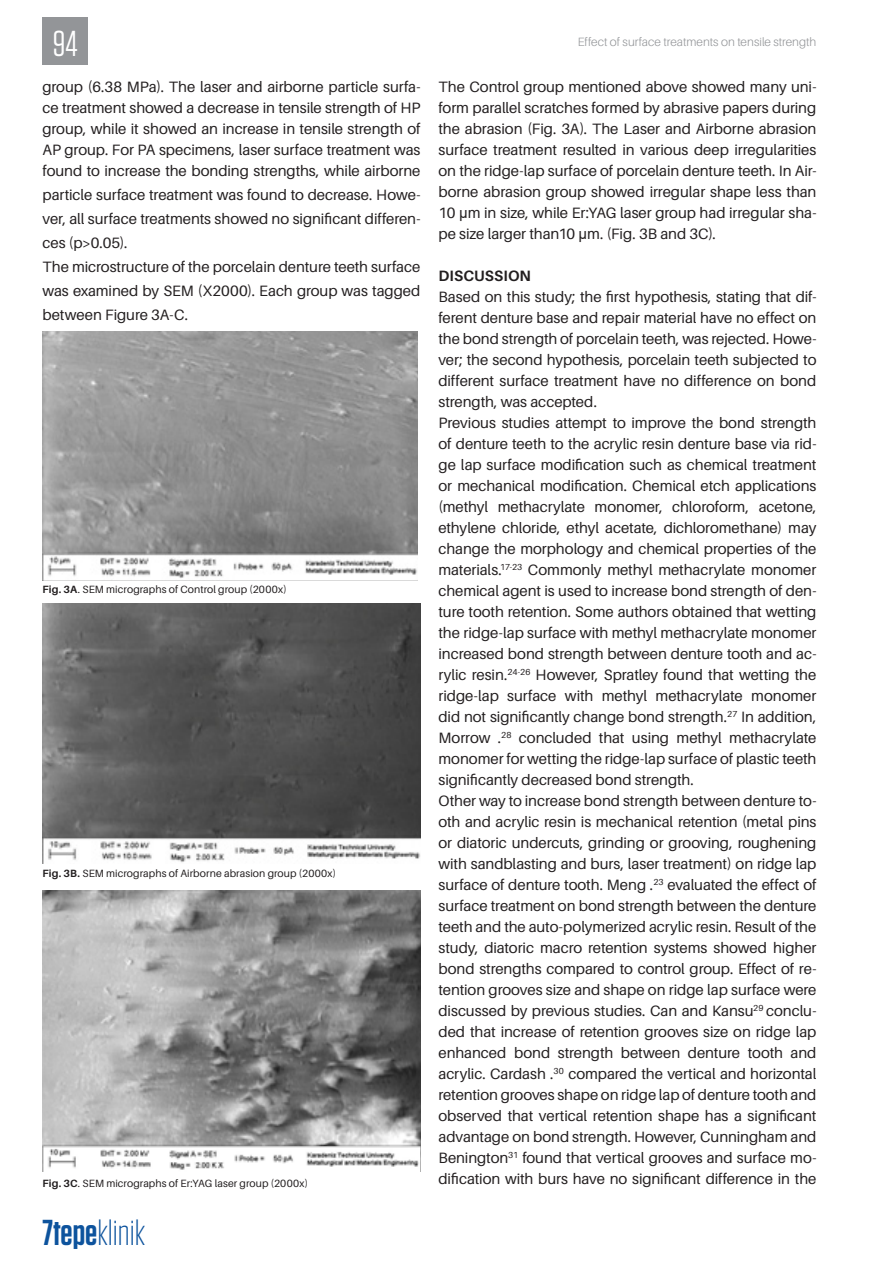
<style>
.page{position:relative;width:893px;height:1263px;background:#fff}
.page>*{position:absolute;margin:0;border:0;box-sizing:border-box;transform-origin:0 0}
.t1{font:300 36px "Tungsten";color:#0d539d}
.t2{font:36px "Tungsten";color:#fff}
.t3{font:15px/21px "Aileron";letter-spacing:-.005em;color:#231f20;text-align:justify}
.t4{font:700 15px "Aileron";letter-spacing:.01em;color:#231f20}
.t5{font:300 12px "Aileron";color:#939598}
.t6{font:10.5px "Aileron";letter-spacing:.01em;color:#231f20}
.s1{font-weight:700}
.s2{font-weight:600}
.s3{font-family:"Arial"}
</style>
<div class="page">
<div style="left:43px;top:18px;width:45px;height:47px;background:#939598"></div>
<img style="left:43px;top:332px;width:375px;height:248px">
<img style="left:43px;top:604px;width:377px;height:260px">
<img style="left:43px;top:890px;width:377px;height:282px">
<h1 class="t2" style="left:53px;top:25px;width:26px">94</h1>
<p class="t3" style="left:43px;top:77px;width:379px">group (6.38 MPa). The laser and airborne particle surfa&shy;ce treatment showed a decrease in tensile strength of HP group, while it showed an increase in tensile strength of AP group. For PA specimens, laser surface treatment was found to increase the bonding strengths, while airborne</p>
<p class="t3" style="left:43px;top:183px;width:379px;line-height:24px">particle surface treatment was found to decrease. Howe&shy;ver, all surface treatments showed no significant differen&shy;ces (p&gt;0.05).</p>
<p class="t3" style="left:43px;top:255px;width:379px;line-height:24px">The microstructure of the porcelain denture teeth surface was examined by SEM (X2000). Each group was tagged between Figure 3A-C.</p>
<p class="t6" style="left:43px;top:584px;width:246px"><span class="s1">Fig. 3A</span>. SEM micrographs of Control group (2000x)</p>
<p class="t6" style="left:43px;top:867px;width:295px"><span class="s1">Fig. 3B.</span> SEM micrographs of Airborne abrasion group (2000x)</p>
<p class="t6" style="left:43px;top:1178px;width:267px"><span class="s1">Fig. 3C</span>. SEM micrographs of Er:YAG laser group (2000x)</p>
<h1 class="t1" style="left:43px;top:1214px;width:104px"><span class="s2">7tepe</span>klinik</h1>
<p class="t5" style="left:578px;top:35px;width:240px">Effect of surface treatments on tensile strength</p>
<p class="t3" style="left:438px;top:77px;width:379px">The Control group mentioned above showed many uni&shy;form parallel scratches formed by abrasive papers during the abrasion (Fig. 3A). The Laser and Airborne abrasion surface treatment resulted in various deep irregularities on the ridge-lap surface of porcelain denture teeth. In Air&shy;borne abrasion group showed irregular shape less than 10 <span class="s3">µ</span>m in size, while Er:YAG laser group had irregular sha&shy;pe size larger than10 <span class="s3">µ</span>m. (Fig. 3B and 3C).</p>
<p class="t4" style="left:438px;top:268px;width:94px">DISCUSSION</p>
<p class="t3" style="left:438px;top:287px;width:379px">Based on this study; the first hypothesis, stating that dif&shy;ferent denture base and repair material have no effect on the bond strength of porcelain teeth, was rejected. Howe&shy;ver; the second hypothesis, porcelain teeth subjected to different surface treatment have no difference on bond strength, was accepted.</p>
<p class="t3" style="left:438px;top:413px;width:379px">Previous studies attempt to improve the bond strength of denture teeth to the acrylic resin denture base via rid&shy;ge lap surface modification such as chemical treatment or mechanical modification. Chemical etch applications (methyl methacrylate monomer, chloroform, acetone, ethylene chloride, ethyl acetate, dichloromethane) may change the morphology and chemical properties of the materials.<sup>17-23</sup> Commonly methyl methacrylate monomer chemical agent is used to increase bond strength of den&shy;ture tooth retention. Some authors obtained that wetting the ridge-lap surface with methyl methacrylate monomer increased bond strength between denture tooth and ac&shy;rylic resin.<sup>24-26</sup> However, Spratley found that wetting the ridge-lap surface with methyl methacrylate monomer did not significantly change bond strength.<sup>27</sup> In addition, Morrow .<sup>28</sup> concluded that using methyl methacrylate monomer for wetting the ridge-lap surface of plastic teeth significantly decreased bond strength.</p>
<p class="t3" style="left:438px;top:791px;width:379px">Other way to increase bond strength between denture to&shy;oth and acrylic resin is mechanical retention (metal pins or diatoric undercuts, grinding or grooving, roughening with sandblasting and burs, laser treatment) on ridge lap surface of denture tooth. Meng .<sup>23</sup> evaluated the effect of surface treatment on bond strength between the denture teeth and the auto-polymerized acrylic resin. Result of the study, diatoric macro retention systems showed higher bond strengths compared to control group. Effect of re&shy;tention grooves size and shape on ridge lap surface were discussed by previous studies. Can and Kansu<sup>29</sup> conclu&shy;ded that increase of retention grooves size on ridge lap enhanced bond strength between denture tooth and acrylic. Cardash .<sup>30</sup> compared the vertical and horizontal retention grooves shape on ridge lap of denture tooth and observed that vertical retention shape has a significant advantage on bond strength. However, Cunningham and Benington<sup>31</sup> found that vertical grooves and surface mo&shy;dification with burs have no significant difference in the</p>
</div>
